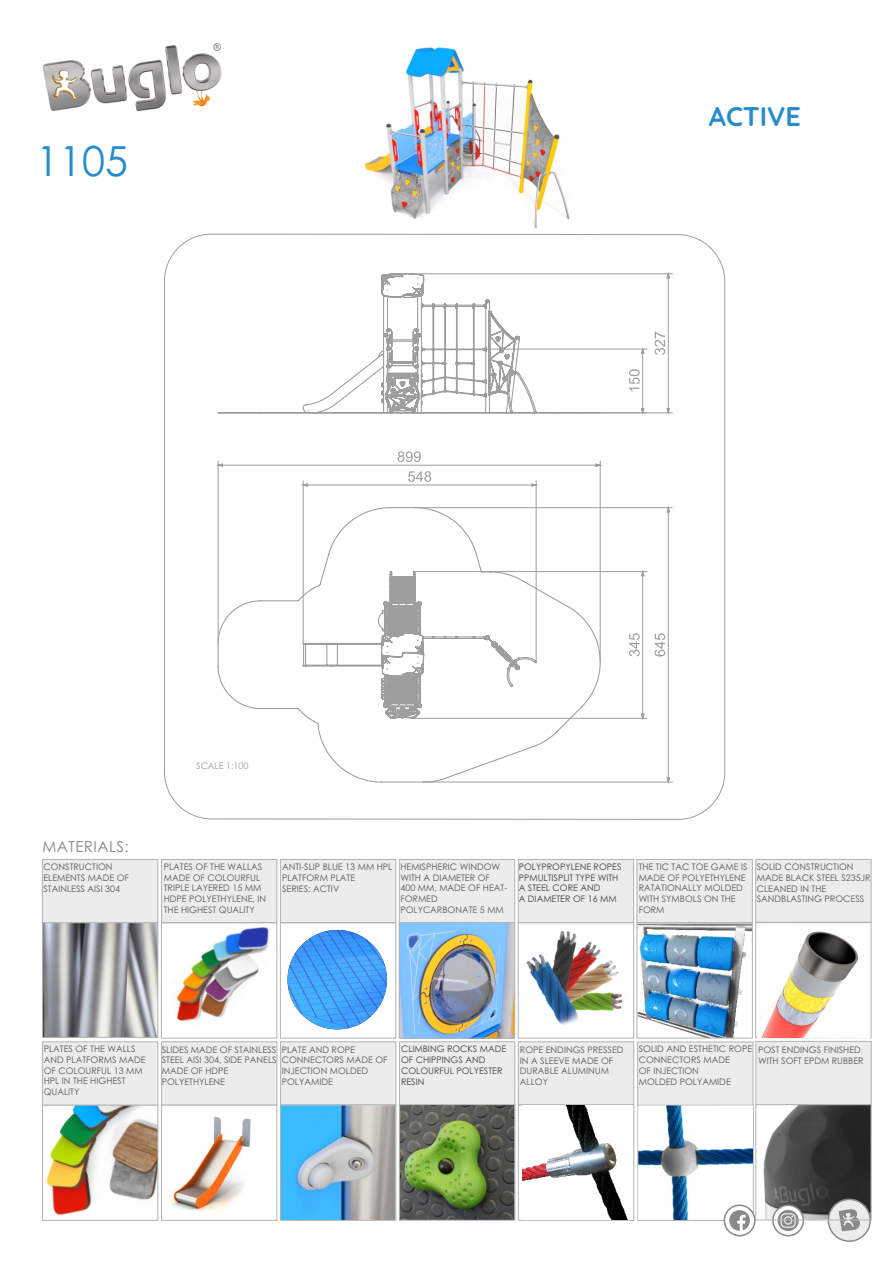
<style>
.page{position:relative;width:893px;height:1263px;background:#fff}
.page>*{position:absolute;margin:0;border:0;box-sizing:border-box;transform-origin:0 0}
.t1{font:41.4px "Century Gothic";color:#278ccc}
.t2{font:700 27px "Quicksand";color:#278ccc}
.t3{font:15.15px "Century Gothic";letter-spacing:.03em;color:#898989}
.t4{font:9px/10.6px "Century Gothic";color:#5b5b5b}
.t5{font:9px/10.6px "Century Gothic";color:#434242}
.t6{font:9px "Century Gothic";color:#9d9e9e}
</style>
<div class="page">
<img style="left:763px;top:1106px;width:107px;height:112px">
<div style="left:637px;top:1104px;width:117px;height:117px;border:1px solid #b2b3b3"></div>
<img style="left:42px;top:43px;width:180px;height:68px">
<svg style="left:828px;top:1198px;width:43px;height:44px"></svg>
<svg style="left:839px;top:1208px;width:23px;height:23px"></svg>
<svg style="left:724px;top:1204px;width:31px;height:32px"></svg>
<svg style="left:729px;top:1220px;width:21px;height:11px"></svg>
<svg style="left:772px;top:1204px;width:32px;height:32px"></svg>
<svg style="left:778px;top:1210px;width:21px;height:21px"></svg>
<svg style="left:781px;top:1213px;width:15px;height:14px"></svg>
<div style="left:161px;top:1104px;width:116px;height:117px;border:1px solid #b2b3b3"></div>
<img style="left:44px;top:923px;width:112px;height:113px">
<div style="left:42px;top:921px;width:116px;height:117px;border:1px solid #b2b3b3"></div>
<img style="left:45px;top:1106px;width:111px;height:110px">
<div style="left:42px;top:1104px;width:116px;height:117px;border:1px solid #b2b3b3"></div>
<div style="left:161px;top:922px;width:116px;height:116px;border:1px solid #b2b3b3"></div>
<img style="left:170px;top:1117px;width:81px;height:97px">
<div style="left:280px;top:922px;width:116px;height:116px;border:1px solid #b2b3b3"></div>
<div style="left:280px;top:1104px;width:116px;height:117px;border:1px solid #b2b3b3"></div>
<img style="left:176px;top:927px;width:93px;height:95px">
<img style="left:281px;top:1106px;width:114px;height:114px">
<div style="left:399px;top:1104px;width:116px;height:117px;border:1px solid #b2b3b3"></div>
<div style="left:518px;top:922px;width:116px;height:116px;border:1px solid #b2b3b3"></div>
<div style="left:518px;top:1104px;width:116px;height:117px;border:1px solid #b2b3b3"></div>
<img style="left:287px;top:930px;width:100px;height:99px;border-radius:50%">
<img style="left:400px;top:1106px;width:114px;height:114px">
<img style="left:522px;top:1106px;width:111px;height:114px">
<img style="left:526px;top:931px;width:97px;height:95px">
<img style="left:638px;top:924px;width:113px;height:112px">
<div style="left:636px;top:922px;width:117px;height:116px;border:1px solid #b2b3b3"></div>
<img style="left:638px;top:1106px;width:115px;height:114px">
<div style="left:42px;top:859px;width:830px;height:64px;background:#ebecec"></div>
<div style="left:755px;top:922px;width:116px;height:116px;border:1px solid #b2b3b3"></div>
<img style="left:757px;top:931px;width:112px;height:106px">
<div style="left:755px;top:1104px;width:117px;height:116px;border:1px solid #b2b3b3"></div>
<svg style="left:42px;top:1041px;width:830px;height:65px;background:#e8e9e9"></svg>
<svg style="left:164px;top:234px;width:561px;height:585px"></svg>
<hr style="left:536px;top:481px;width:1px;height:181px;background:#9d9e9e">
<hr style="left:303px;top:481px;width:1px;height:162px;background:#9d9e9e">
<hr style="left:414px;top:571px;width:233px;height:1px;background:#9d9e9e">
<hr style="left:413px;top:718px;width:234px;height:1px;background:#9d9e9e">
<hr style="left:218px;top:461px;width:1px;height:182px;background:#9d9e9e">
<hr style="left:600px;top:461px;width:1px;height:201px;background:#9d9e9e">
<hr style="left:600px;top:412px;width:72px;height:1px;background:#9d9e9e">
<hr style="left:405px;top:273px;width:267px;height:1px;background:#9d9e9e">
<hr style="left:486px;top:349px;width:161px;height:1px;background:#9d9e9e">
<hr style="left:415px;top:507px;width:257px;height:1px;background:#9d9e9e">
<hr style="left:424px;top:782px;width:248px;height:1px;background:#9d9e9e">
<svg style="left:629px;top:570px;width:16px;height:149px"></svg>
<svg style="left:217px;top:451px;width:384px;height:36px"></svg>
<svg style="left:654px;top:273px;width:16px;height:141px"></svg>
<svg style="left:629px;top:348px;width:16px;height:66px"></svg>
<svg style="left:654px;top:507px;width:16px;height:276px"></svg>
<svg style="left:217px;top:273px;width:385px;height:141px"></svg>
<svg style="left:387px;top:306px;width:87px;height:82px"></svg>
<svg style="left:217px;top:507px;width:384px;height:276px"></svg>
<img style="left:401px;top:924px;width:112px;height:112px">
<div style="left:399px;top:922px;width:116px;height:116px;border:1px solid #b2b3b3"></div>
<img style="left:364px;top:47px;width:206px;height:182px">
<h1 class="t1" style="left:36px;top:145px;width:93px">1105</h1>
<h3 class="t3" style="left:42px;top:841px;width:88px">MATERIALS:</h3>
<p class="t6" style="left:196px;top:762px;width:54px">SCALE 1:100</p>
<h2 class="t2" style="left:709px;top:99px;width:94px">ACTIVE</h2>
<p class="t4" style="left:164px;top:862px;width:104px">PLATES OF THE WALLAS<br>MADE OF COLOURFUL<br>TRIPLE LAYERED 15 MM<br>HDPE POLYETHYLENE, IN<br>THE HIGHEST QUALITY</p>
<p class="t4" style="left:282px;top:862px;width:112px">ANTI-SLIP BLUE 13 MM HPL<br>PLATFORM PLATE<br>SERIES: ACTIV</p>
<p class="t4" style="left:400px;top:862px;width:109px">HEMISPHERIC WINDOW<br>WITH A DIAMETER OF<br>400 MM, MADE OF HEAT-<br>FORMED<br>POLYCARBONATE 5 MM</p>
<p class="t5" style="left:519px;top:862px;width:104px">POLYPROPYLENE ROPES<br>PPMULTISPLIT TYPE WITH<br>A STEEL CORE AND<br>A DIAMETER OF 16 MM</p>
<p class="t4" style="left:639px;top:862px;width:110px">THE TIC TAC TOE GAME IS<br>MADE OF POLYETHYLENE<br>RATATIONALLY MOLDED<br>WITH SYMBOLS ON THE<br>FORM</p>
<p class="t4" style="left:43px;top:862px;width:87px">CONSTRUCTION<br>ELEMENTS MADE OF<br>STAINLESS AISI 304</p>
<p class="t4" style="left:757px;top:862px;width:115px">SOLID CONSTRUCTION<br>MADE BLACK STEEL S235JR<br>CLEANED IN THE<br>SANDBLASTING PROCESS</p>
<p class="t4" style="left:44px;top:1044px;width:103px">PLATES OF THE WALLS<br>AND PLATFORMS MADE<br>OF COLOURFUL 13 MM<br>HPL IN THE HIGHEST<br>QUALITY</p>
<p class="t4" style="left:162px;top:1045px;width:116px">SLIDES MADE OF STAINLESS<br>STEEL AISI 304, SIDE PANELS<br>MADE OF HDPE<br>POLYETHYLENE</p>
<p class="t4" style="left:639px;top:1045px;width:115px">SOLID AND ESTHETIC ROPE<br>CONNECTORS MADE<br>OF INJECTION<br>MOLDED POLYAMIDE</p>
<p class="t4" style="left:282px;top:1045px;width:107px">PLATE AND ROPE<br>CONNECTORS MADE OF<br>INJECTION MOLDED<br>POLYAMIDE</p>
<p class="t5" style="left:401px;top:1044px;width:107px">CLIMBING ROCKS MADE<br>OF CHIPPINGS AND<br>COLOURFUL POLYESTER<br>RESIN</p>
<p class="t4" style="left:520px;top:1045px;width:105px">ROPE ENDINGS PRESSED<br>IN A SLEEVE MADE OF<br>DURABLE ALUMINUM<br>ALLOY</p>
<p class="t4" style="left:758px;top:1045px;width:107px">POST ENDINGS FINISHED<br>WITH SOFT EPDM RUBBER</p>
</div>
